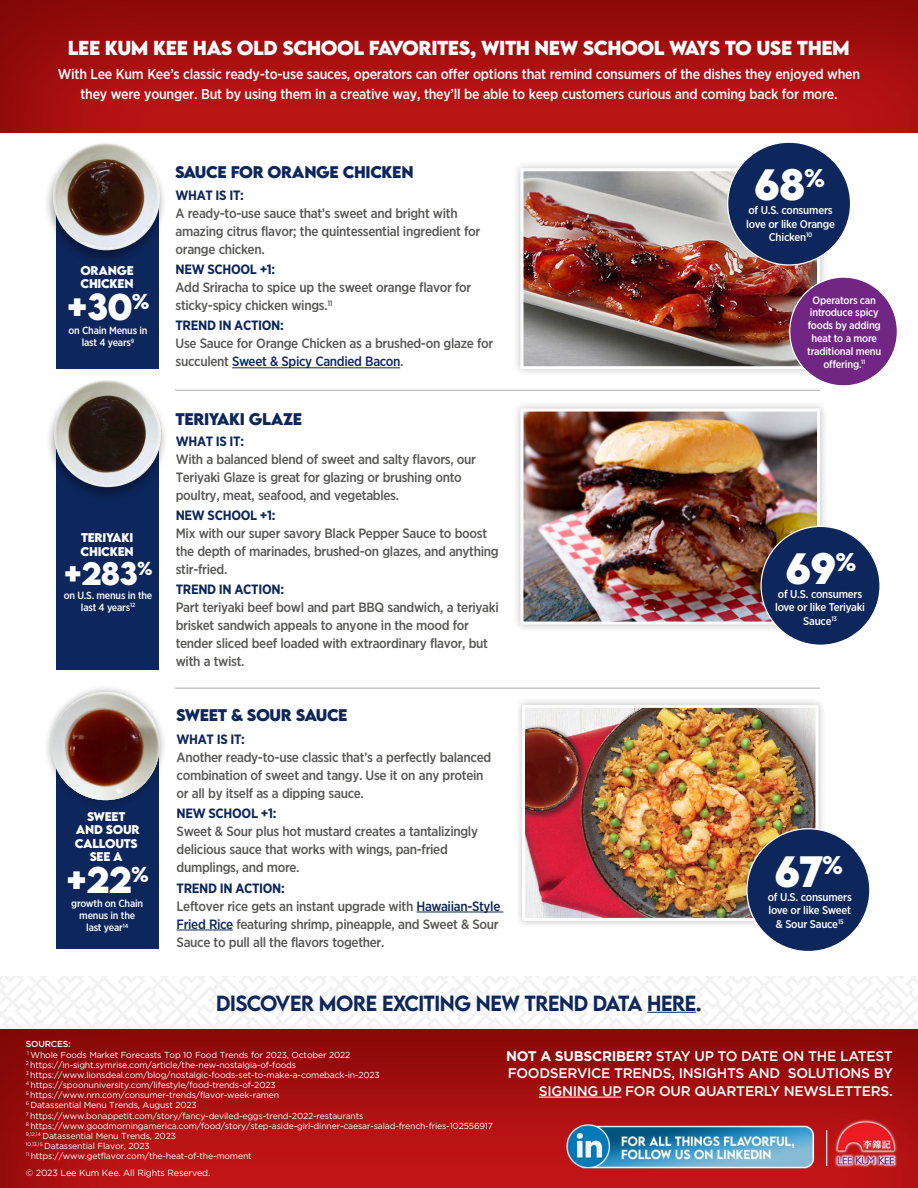
<style>
.page{position:relative;width:918px;height:1188px;background:#fff}
.page>*{position:absolute;margin:0;border:0;box-sizing:border-box;transform-origin:0 0}
.t1{font:700 39px "LEMONMILK";color:#fff}
.t2{font:700 33px "LEMONMILK";color:#fff}
.t3{font:700 28.8px "LEMONMILK";color:#fff}
.t4{font:500 19.5px "LEMONMILK";letter-spacing:-.025em;color:#0d265b}
.t5{font:700 18px "LEMONMILK";letter-spacing:-.025em;color:#fff}
.t6{font:700 15px "LEMONMILK";letter-spacing:-.025em;color:#0d265b}
.t7{font:500 14.25px/19.5px "Gotham Narrow";letter-spacing:-.02em;color:#fff;text-align:center}
.t8{font:500 13.8px/17.5px "Gotham";letter-spacing:-.02em;color:#fff;text-align:right}
.t9{font:500 13.5px/18px "Gotham Narrow";letter-spacing:-.025em;color:#575756}
.t10{font:700 13.5px "Gotham Narrow";letter-spacing:-.025em;color:#0d265b}
.t11{font:500 11.25px/13.5px "Gotham Narrow";letter-spacing:-.02em;color:#fff;text-align:center}
.t12{font:700 11.25px/13.5px "LEMONMILK";letter-spacing:-.025em;color:#fff}
.t13{font:500 10.65px/12.9px "Gotham Narrow";letter-spacing:-.02em;color:#fff;text-align:center}
.t14{font:500 10.35px/12px "Gotham Narrow";letter-spacing:-.02em;color:#fff;text-align:center}
.t15{font:9px "Gotham";letter-spacing:-.02em;color:#fff}
.t16{font:8.7px/10.2px "Gotham";letter-spacing:-.02em;color:#fff}
.s1{color:#0d265b}
.s2{font-weight:700;color:#0d265b}
.s3{font-weight:500}
.s4{font-weight:700}
</style>
<div class="page">
<div style="left:0;top:1020px;width:918px;height:168px;background:#790f03;opacity:.75"></div>
<div style="left:0;top:0;width:918px;height:135px;background:#790f03;opacity:.75"></div>
<hr style="left:175px;top:390px;width:645px;height:1px;background:#acacac">
<hr style="left:175px;top:688px;width:645px;height:1px;background:#acacac">
<img style="left:832px;top:1116px;width:68px;height:53px">
<hr style="left:826px;top:1130px;width:1px;height:36px;background:#fff">
<div style="left:56px;top:449px;width:103px;height:220px;background:#0d265b"></div>
<div style="left:56px;top:201px;width:103px;height:168px;background:#0d265b"></div>
<hr style="left:232px;top:367px;width:168px;height:1px;background:#0d265b">
<div style="left:512px;top:160px;width:316px;height:217px;background:#f6f6f6"></div>
<img style="left:519px;top:167px;width:303px;height:204px">
<div style="left:56px;top:748px;width:103px;height:201px;background:#0d265b"></div>
<hr style="left:417px;top:912px;width:86px;height:1px;background:#0d265b">
<hr style="left:177px;top:930px;width:56px;height:1px;background:#0d265b">
<hr style="left:539px;top:1097px;width:82px;height:1px;background:#fff">
<div style="left:43px;top:142px;width:124px;height:123px;background:#000;opacity:.35"></div>
<img style="left:53px;top:143px;width:107px;height:107px;border-radius:54px">
<div style="left:512px;top:400px;width:316px;height:233px;background:#000;opacity:.25"></div>
<img style="left:519px;top:407px;width:303px;height:219px">
<div style="left:514px;top:697px;width:313px;height:232px;background:#000;opacity:.25"></div>
<img style="left:526px;top:709px;width:289px;height:208px">
<div style="left:522px;top:705px;width:297px;height:216px;border:3px solid #fff"></div>
<hr style="left:647px;top:1012px;width:49px;height:1px;background:#0d265b">
<div style="left:728px;top:142px;width:123px;height:123px;background:#0d265b;border-radius:50%"></div>
<div style="left:761px;top:526px;width:119px;height:119px;background:#0d265b;border-radius:50%"></div>
<div style="left:747px;top:829px;width:123px;height:123px;background:#0d265b;border-radius:50%"></div>
<div style="left:45px;top:379px;width:123px;height:123px;background:#000;opacity:.35"></div>
<img style="left:54px;top:380px;width:107px;height:107px;border-radius:54px">
<img style="left:70px;top:396px;width:76px;height:75px;border-radius:38px">
<div style="left:44px;top:684px;width:124px;height:124px;background:#000;opacity:.35"></div>
<img style="left:51px;top:692px;width:109px;height:108px;border-radius:54px">
<div style="left:790px;top:277px;width:107px;height:109px;background:#712683;border-radius:50%"></div>
<img style="left:565px;top:1121px;width:254px;height:53px">
<h3 class="t5" style="left:68px;top:36px;width:783px">LEE KUM KEE HAS OLD SCHOOL FAVORITES, WITH NEW SCHOOL WAYS TO USE THEM</h3>
<p class="t7" style="left:58px;top:64px;width:804px">With Lee Kum Kee’s classic ready-to-use sauces, operators can offer options that remind consumers of the dishes they enjoyed when they were younger. But by using them in a creative way, they’ll be able to keep customers curious and coming back for more.</p>
<p class="t12" style="left:80px;top:264px;width:30px">ORANGE<br>CHICKEN</p>
<h2 class="t2" style="left:66px;top:285px;width:85px">+30<sup>%</sup></h2>
<p class="t14" style="left:68px;top:324px;width:81px">on Chain Menus in last 4 years<sup>9</sup></p>
<p class="t12" style="left:81px;top:531px;width:34px">TERIYAK</p>
<p class="t12" style="left:129px;top:531px;width:5px">I</p>
<p class="t12" style="left:81px;top:545px;width:30px">CHICKEN</p>
<h3 class="t3" style="left:63px;top:554px;width:91px">+283<sup>%</sup></h3>
<p class="t14" style="left:64px;top:589px;width:90px">on U.S. menus in the last 4 years<sup>12</sup></p>
<p class="t12" style="left:87px;top:810px;width:16px">SWEET</p>
<p class="t12" style="left:76px;top:823px;width:10px">AND</p>
<p class="t12" style="left:106px;top:823px;width:17px">SOUR</p>
<p class="t12" style="left:75px;top:837px;width:9px">CALLOUTS</p>
<p class="t12" style="left:90px;top:850px;width:8px">SEE</p>
<p class="t12" style="left:113px;top:850px;width:11px">A</p>
<h2 class="t2" style="left:66px;top:858px;width:85px">+22<sup>%</sup></h2>
<p class="t14" style="left:71px;top:898px;width:73px">growth on Chain menus in the last year<sup>14</sup></p>
<p class="t6" style="left:175px;top:162px;width:240px">SAUCE FOR ORANGE CHICKEN</p>
<p class="t10" style="left:176px;top:186px;width:70px">WHAT IS IT:</p>
<p class="t9" style="left:176px;top:204px;width:306px">A ready-to-use sauce that’s sweet and bright with amazing citrus flavor; the quintessential ingredient for orange chicken.</p>
<p class="t10" style="left:176px;top:261px;width:101px">NEW SCHOOL +1:</p>
<p class="t9" style="left:176px;top:278px;width:297px">Add Sriracha to spice up the sweet orange flavor for sticky-spicy chicken wings.<sup>11</sup></p>
<p class="t10" style="left:176px;top:317px;width:110px">TREND IN ACTION:</p>
<p class="t9" style="left:176px;top:335px;width:319px">Use Sauce for Orange Chicken as a brushed-on glaze for succulent <span class="s1">Sweet &amp; Spicy Candied Bacon</span>.</p>
<p class="t6" style="left:175px;top:409px;width:128px">TERIYAKI GLAZE</p>
<p class="t10" style="left:176px;top:432px;width:70px">WHAT IS IT:</p>
<p class="t9" style="left:176px;top:450px;width:302px">With a balanced blend of sweet and salty flavors, our<br>Teriyaki Glaze is great for glazing or brushing onto poultry, meat, seafood, and vegetables.</p>
<p class="t10" style="left:176px;top:507px;width:101px">NEW SCHOOL +1:</p>
<p class="t9" style="left:176px;top:524px;width:324px">Mix with our super savory Black Pepper Sauce to boost the depth of marinades, brushed-on glazes, and anything stir-fried.</p>
<p class="t10" style="left:176px;top:581px;width:110px">TREND IN ACTION:</p>
<p class="t9" style="left:176px;top:599px;width:325px">Part teriyaki beef bowl and part BBQ sandwich, a teriyaki brisket sandwich appeals to anyone in the mood for tender sliced beef loaded with extraordinary flavor, but with a twist.</p>
<p class="t6" style="left:176px;top:705px;width:173px">SWEET &amp; SOUR SAUCE</p>
<p class="t10" style="left:177px;top:730px;width:70px">WHAT IS IT:</p>
<p class="t9" style="left:177px;top:748px;width:316px">Another ready-to-use classic that’s a perfectly balanced combination of sweet and tangy. Use it on any protein or all by itself as a dipping sauce.</p>
<p class="t10" style="left:177px;top:805px;width:101px">NEW SCHOOL +1:</p>
<p class="t9" style="left:177px;top:822px;width:303px">Sweet &amp; Sour plus hot mustard creates a tantalizingly delicious sauce that works with wings, pan-fried dumplings, and more.</p>
<p class="t9" style="left:177px;top:879px;width:325px"><span class="s2">TREND IN ACTION:<br></span>Leftover rice gets an instant upgrade with <span class="s1">Hawaiian-Style Fried Rice</span> featuring shrimp, pineapple, and Sweet &amp; Sour Sauce to pull all the flavors together.</p>
<h3 class="t4" style="left:216px;top:991px;width:118px">DISCOVER MORE</h3>
<h3 class="t4" style="left:382px;top:991px;width:109px">EXCITING NEW</h3>
<h3 class="t4" style="left:525px;top:991px;width:13px">TREN</h3>
<h3 class="t4" style="left:574px;top:991px;width:45px">D DATA</h3>
<h3 class="t4" style="left:647px;top:991px;width:56px">HERE.</h3>
<h1 class="t1" style="left:754px;top:158px;width:73px">68<sup>%</sup></h1>
<p class="t11" style="left:746px;top:203px;width:90px">of U.S. consumers love or like Orange<br>Chicken<sup>10</sup></p>
<p class="t13" style="left:807px;top:293px;width:76px">Operators can introduce spicy foods by adding heat to a more traditional menu offering.<sup>11</sup></p>
<h1 class="t1" style="left:786px;top:542px;width:72px">69<sup>%</sup></h1>
<p class="t11" style="left:775px;top:587px;width:92px">of U.S. consumers love or like Teriyaki<br>Sauce<sup>13</sup></p>
<h1 class="t1" style="left:775px;top:845px;width:70px">67<sup>%</sup></h1>
<p class="t11" style="left:768px;top:890px;width:86px">of U.S. consumers love or like Sweet &amp; Sour Sauce<sup>15</sup></p>
<p class="t16" style="left:26px;top:1039px;width:469px"><span class="s3">SOURCES:<br></span><sup>1</sup> Whole Foods Market Forecasts Top 10 Food Trends for 2023, October 2022<br><sup>2</sup> https://in-sight.symrise.com/article/the-new-nostalgia-of-foods<br><sup>3</sup> https://www.lionsdeal.com/blog/nostalgic-foods-set-to-make-a-comeback-in-2023<br><sup>4</sup> https://spoonuniversity.com/lifestyle/food-trends-of-2023<br><sup>5</sup> https://www.nrn.com/consumer-trends/flavor-week-ramen<br><sup>6</sup> Datassential Menu Trends, August 2023<br><sup>7</sup> https://www.bonappetit.com/story/fancy-deviled-eggs-trend-2022-restaurants<br><sup>8</sup> https://www.goodmorningamerica.com/food/story/step-aside-girl-dinner-caesar-salad-french-fries-102556917<br><sup>9,12,14</sup> Datassential Menu Trends, 2023<br><sup>10,13,15</sup> Datassential Flavor, 2023<br><sup>11</sup> https://www.getflavor.com/the-heat-of-the-moment</p>
<p class="t15" style="left:26px;top:1167px;width:186px">© 2023 Lee Kum Kee. All Rights Reserved.</p>
<p class="t8" style="left:506px;top:1047px;width:388px"><span class="s4">NOT A SUBSCRIBER?</span> STAY UP TO DATE ON THE LATEST<br>FOODSERVICE TRENDS, INSIGHTS AND SOLUTIONS BY<br>SIGNING UP FOR OUR QUARTERLY NEWSLETTERS.</p>
</div>
